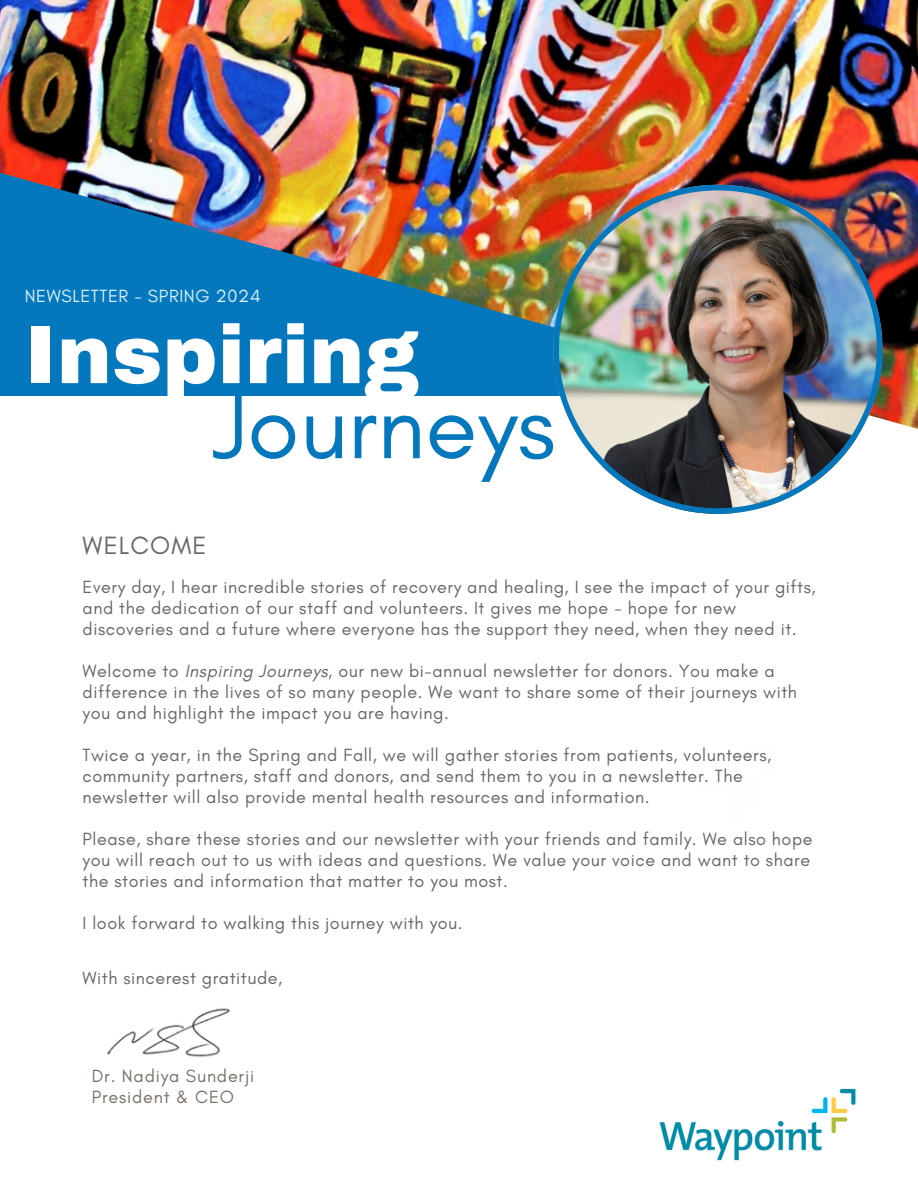
<style>
.page{position:relative;width:918px;height:1188px;background:#fff}
.page>*{position:absolute;margin:0;border:0;box-sizing:border-box;transform-origin:0 0}
.t1{font:94.8px "Glacial Indifference";color:#0477bd}
.t2{font:900 82.65px "Archivo";color:#fff}
.t3{font:25.5px "Glacial Indifference";letter-spacing:.045em;color:#696663}
.t4{font:18px/21px "Glacial Indifference";letter-spacing:.03em;color:#696663}
.t5{font:18px "Glacial Indifference";letter-spacing:.045em;color:#777067}
.t6{font:18px "Glacial Indifference";letter-spacing:.035em;color:#d9f1fb}
.s1{font-style:italic}
</style>
<div class="page">
<img style="left:0;top:0;width:918px;height:429px">
<img style="left:553px;top:185px;width:329px;height:329px">
<img style="left:659px;top:1088px;width:197px;height:73px">
<img style="left:107px;top:1008px;width:123px;height:49px">
<h3 class="t6" style="left:25px;top:285px;width:237px">NEWSLETTER - SPRING 2024</h3>
<p class="t2" style="left:25px;top:311px;width:396px">Inspiring</p>
<p class="t1" style="left:213px;top:368px;width:344px">Journeys</p>
<p class="t3" style="left:83px;top:530px;width:126px">WELCOME</p>
<p class="t4" style="left:83px;top:577px;width:735px">Every day, I hear incredible stories of recovery and healing, I see the impact of your gifts, and the dedication of our staff and volunteers. It gives me hope - hope for new discoveries and a future where everyone has the support they need, when they need it.</p>
<p class="t4" style="left:83px;top:661px;width:716px">Welcome to <span class="s1">Inspiring Journeys</span>, our new bi-annual newsletter for donors. You make a difference in the lives of so many people. We want to share some of their journeys with you and highlight the impact you are having.</p>
<p class="t4" style="left:83px;top:745px;width:690px">Twice a year, in the Spring and Fall, we will gather stories from patients, volunteers, community partners, staff and donors, and send them to you in a newsletter. The newsletter will also provide mental health resources and information.</p>
<p class="t4" style="left:83px;top:829px;width:732px">Please, share these stories and our newsletter with your friends and family. We also hope you will reach out to us with ideas and questions. We value your voice and want to share the stories and information that matter to you most.</p>
<p class="t4" style="left:83px;top:913px;width:382px">I look forward to walking this journey with you.</p>
<p class="t4" style="left:83px;top:967px;width:201px">With sincerest gratitude,</p>
<p class="t5" style="left:92px;top:1065px;width:164px">Dr. Nadiya Sunderji</p>
<p class="t5" style="left:92px;top:1086px;width:144px">President &amp; CEO</p>
</div>
